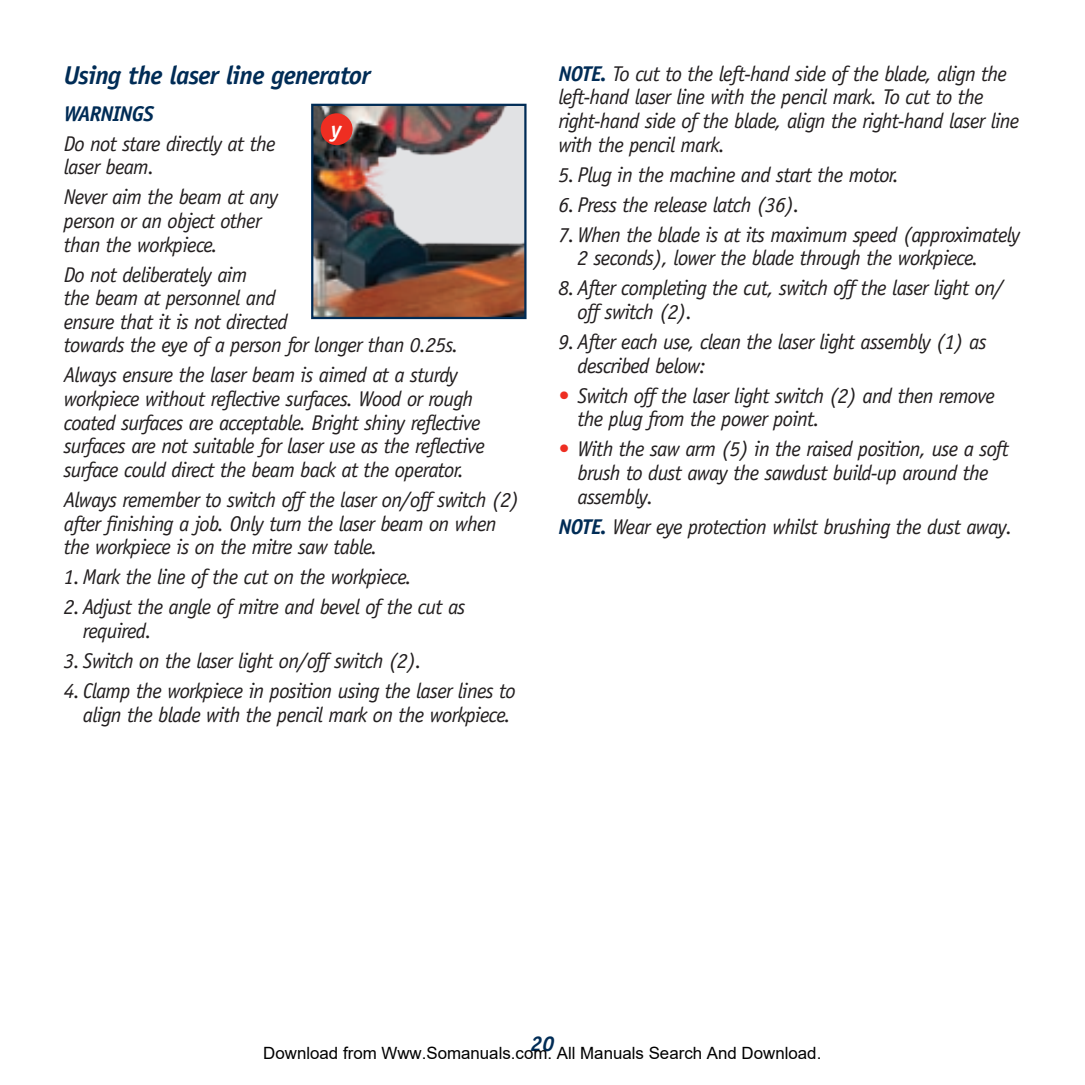
<style>
.page{position:relative;width:1085px;height:1085px;background:#fff}
.page>*{position:absolute;margin:0;border:0;box-sizing:border-box;transform-origin:0 0}
.Subs{font:italic 700 25.88px "Officina Sans";letter-spacing:-.025em;color:#002c56}
.t1{font:italic 700 22.5px "Officina Sans";color:#fff}
.Body{font:italic 21.38px/23.6px "Officina Sans";letter-spacing:-.035em;color:#231f20}
.Bulleted_numbered_paragraphs{font:italic 21.38px/23.6px "Officina Sans";letter-spacing:-.035em;color:#231f20}
.Bulleted_numbered_paragraphs-2{font:italic 700 21.38px "Officina Sans";letter-spacing:-.035em;color:#002c56}
.t2{font:16.88px "Arial";color:#000}
.s1{font-weight:700;color:#002c56}
.s2{color:#ee2e22}
</style>
<div class="page">
<img style="left:314px;top:107px;width:209px;height:209px">
<div style="left:311px;top:104px;width:215px;height:215px;border:2px solid #002c56"></div>
<div style="left:320px;top:113px;width:32px;height:32px;background:#ee2e22;border-radius:50%"></div>
<p class="Subs" style="left:64px;top:60px;width:308px">Using the laser line generator</p>
<p class="Bulleted_numbered_paragraphs-2" style="left:64px;top:100px;width:91px">WARNINGS</p>
<p class="Body" style="left:64px;top:131px;width:213px">Do not stare directly at the laser beam.</p>
<p class="Body" style="left:64px;top:185px;width:216px">Never aim the beam at any person or an object other than the workpiece.</p>
<p class="Body" style="left:64px;top:262px;width:396px">Do not deliberately aim<br>the beam at personnel and<br>ensure that it is not directed<br>towards the eye of a person for longer than 0.25s.</p>
<p class="Body" style="left:64px;top:363px;width:422px">Always ensure the laser beam is aimed at a sturdy workpiece without reflective surfaces. Wood or rough coated surfaces are acceptable. Bright shiny reflective surfaces are not suitable for laser use as the reflective surface could direct the beam back at the operator.</p>
<p class="Body" style="left:64px;top:488px;width:457px">Always remember to switch off the laser on/off switch (2) after finishing a job. Only turn the laser beam on when the workpiece is on the mitre saw table.</p>
<p class="Bulleted_numbered_paragraphs" style="left:64px;top:565px;width:349px">1. Mark the line of the cut on the workpiece.</p>
<p class="Bulleted_numbered_paragraphs" style="left:83px;top:595px;width:384px;text-indent:-19px">2. Adjust the angle of mitre and bevel of the cut as required.</p>
<p class="Bulleted_numbered_paragraphs" style="left:64px;top:649px;width:359px">3. Switch on the laser light on/off switch (2).</p>
<p class="Bulleted_numbered_paragraphs" style="left:64px;top:679px;width:453px;text-align:right">4. Clamp the workpiece in position using the laser lines to align the blade with the pencil mark on the workpiece.</p>
<p class="t1" style="left:331px;top:115px;width:12px">y</p>
<p class="Body" style="left:558px;top:62px;width:462px"><span class="s1">NOTE.</span> To cut to the left-hand side of the blade, align the left-hand laser line with the pencil mark. To cut to the right-hand side of the blade, align the right-hand laser line with the pencil mark.</p>
<p class="Bulleted_numbered_paragraphs" style="left:558px;top:162px;width:342px">5. Plug in the machine and start the motor.</p>
<p class="Bulleted_numbered_paragraphs" style="left:558px;top:192px;width:243px">6. Press the release latch (36).</p>
<p class="Bulleted_numbered_paragraphs" style="left:577px;top:222px;width:444px;text-indent:-19px">7. When the blade is at its maximum speed (approximately<br>2 seconds), lower the blade through the workpiece.</p>
<p class="Bulleted_numbered_paragraphs" style="left:577px;top:276px;width:427px;text-indent:-19px">8. After completing the cut, switch off the laser light on/ off switch (2).</p>
<p class="Bulleted_numbered_paragraphs" style="left:577px;top:330px;width:410px;text-indent:-19px">9. After each use, clean the laser light assembly (1) as described below:</p>
<p class="Bulleted_numbered_paragraphs" style="left:577px;top:383px;width:419px;text-indent:-19px"><span class="s2">•</span> Switch off the laser light switch (2) and then remove the plug from the power point.</p>
<p class="Bulleted_numbered_paragraphs" style="left:577px;top:437px;width:433px;text-indent:-19px"><span class="s2">•</span> With the saw arm (5) in the raised position, use a soft brush to dust away the sawdust build-up around the assembly.</p>
<p class="Body" style="left:558px;top:514px;width:455px"><span class="s1">NOTE.</span> Wear eye protection whilst brushing the dust away.</p>
<p class="Bulleted_numbered_paragraphs-2" style="left:530px;top:1030px;width:25px">20</p>
<p class="t2" style="left:263px;top:1043px;width:559px">Download from Www.Somanuals.com. All Manuals Search And Download.</p>
</div>
